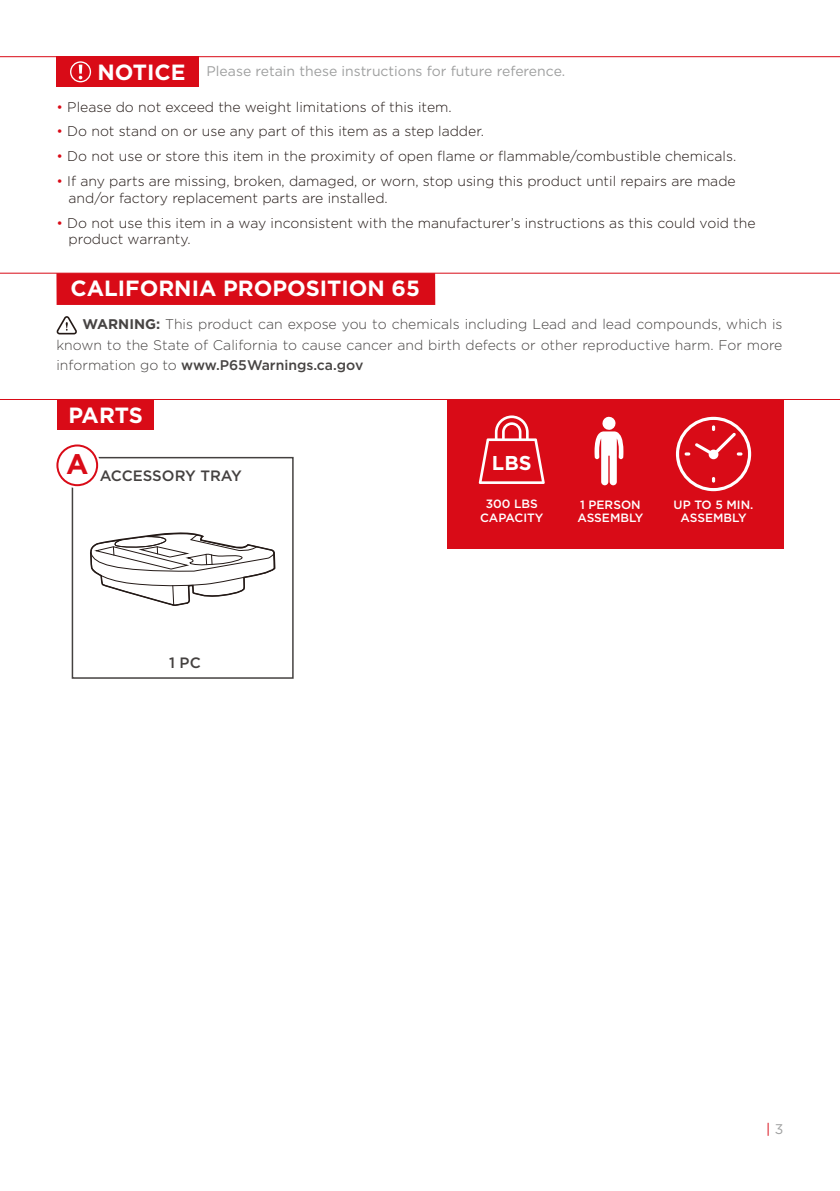
<style>
.page{position:relative;width:840px;height:1191px;background:#fff}
.page>*{position:absolute;margin:0;border:0;box-sizing:border-box;transform-origin:0 0}
.t1{font:700 28.2px "Gotham";color:#d90b17}
.t2{font:700 22px "Gotham";color:#fff}
.t3{font:700 20px "Gotham";color:#fff}
.t4{font:500 15px "Gotham";color:#444140}
.t5{font:300 14px/16.8px "Gotham";color:#231916}
.t6{font:300 14px/20px "Gotham";color:#474443;text-align:justify}
.t7{font:14px "Gotham";color:#9fa0a0}
.t8{font:14px "Gotham";color:#d90b17}
.t9{font:500 12px/13px "Gotham";color:#fff;text-align:center}
.s1{font-weight:700;font-size:22px;color:#fff}
.s2{color:#d90b17}
.s3{font-weight:700}
.s4{font-weight:500}
.s5{color:#9fa0a0}
</style>
<div class="page">
<div style="left:56px;top:57px;width:143px;height:30px;background:#d90b17"></div>
<hr style="left:0;top:56px;width:840px;height:1px;background:#d90b17">
<div style="left:70px;top:61px;width:21px;height:21px;border:1px solid #fff;border-radius:50%"></div>
<svg style="left:79px;top:65px;width:3px;height:14px"></svg>
<div style="left:72px;top:457px;width:221px;height:222px;border:2px solid #444140"></div>
<svg style="left:90px;top:532px;width:186px;height:74px"></svg>
<div style="left:57px;top:399px;width:96px;height:31px;background:#d90b17"></div>
<hr style="left:0;top:399px;width:840px;height:1px;background:#d90b17">
<div style="left:447px;top:399px;width:336px;height:150px;background:#d90b17"></div>
<svg style="left:676px;top:417px;width:75px;height:74px"></svg>
<svg style="left:594px;top:416px;width:29px;height:69px"></svg>
<svg style="left:478px;top:415px;width:66px;height:69px"></svg>
<div style="left:56px;top:273px;width:379px;height:32px;background:#d90b17"></div>
<hr style="left:0;top:273px;width:840px;height:1px;background:#d90b17">
<svg style="left:56px;top:316px;width:21px;height:18px"></svg>
<div style="left:57px;top:445px;width:40px;height:40px;background:#fff;border-radius:50%"></div>
<div style="left:54px;top:442px;width:46px;height:46px;border:6px solid #fff;border-radius:50%"></div>
<div style="left:56px;top:444px;width:42px;height:42px;border:2px solid #d90b17;border-radius:50%"></div>
<p class="t7" style="left:97px;top:62px;width:469px"><span class="s1">NOTICE</span> Please retain these instructions for future reference.</p>
<p class="t5" style="left:56px;top:98px;width:396px"><span class="s2">•</span> Please do not exceed the weight limitations of this item.</p>
<p class="t5" style="left:56px;top:123px;width:429px"><span class="s2">•</span> Do not stand on or use any part of this item as a step ladder.</p>
<p class="t5" style="left:56px;top:147px;width:681px"><span class="s2">•</span> Do not use or store this item in the proximity of open flame or flammable/combustible chemicals.</p>
<p class="t5" style="left:68px;top:172px;width:668px;text-indent:-12px"><span class="s2">•</span> If any parts are missing, broken, damaged, or worn, stop using this product until repairs are made and/or factory replacement parts are installed.</p>
<p class="t5" style="left:68px;top:214px;width:688px;text-indent:-12px"><span class="s2">•</span> Do not use this item in a way inconsistent with the manufacturer’s instructions as this could void the product warranty.</p>
<h2 class="t2" style="left:71px;top:274px;width:351px">CALIFORNIA PROPOSITION 65</h2>
<p class="t6" style="left:56px;top:314px;width:727px;text-indent:26px"><span class="s3">WARNING:</span> This product can expose you to chemicals including Lead and lead compounds, which is known to the State of California to cause cancer and birth defects or other reproductive harm. For more information go to <span class="s4">www.P65Warnings.ca.gov</span></p>
<h2 class="t2" style="left:68px;top:400px;width:76px">PARTS</h2>
<h1 class="t1" style="left:66px;top:445px;width:24px">A</h1>
<p class="t4" style="left:100px;top:466px;width:144px">ACCESSORY TRAY</p>
<p class="t4" style="left:169px;top:653px;width:33px">1 PC</p>
<h3 class="t3" style="left:492px;top:449px;width:41px">LBS</h3>
<p class="t9" style="left:480px;top:496px;width:65px;line-height:14.4px">300 LBS<br>CAPACITY</p>
<p class="t9" style="left:577px;top:498px;width:68px;text-align:left">1 PERSON<br>ASSEMBLY</p>
<p class="t9" style="left:673px;top:498px;width:81px">UP TO 5 MIN.<br>ASSEMBLY</p>
<p class="t8" style="left:766px;top:1120px;width:19px">| <span class="s5">3</span></p>
</div>
